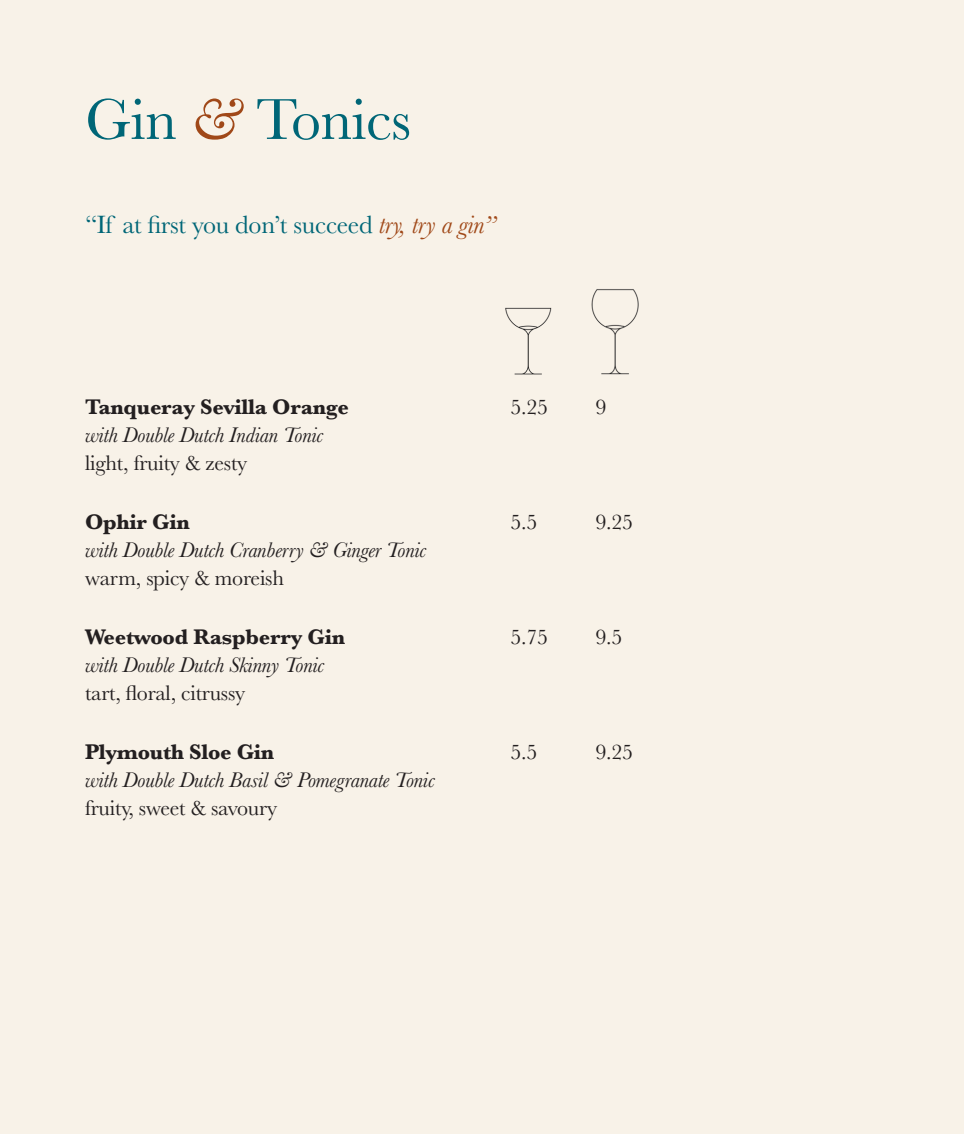
<style>
.page{position:relative;width:964px;height:1134px;background:#f8f2e8}
.page>*{position:absolute;margin:0;border:0;box-sizing:border-box;transform-origin:0 0}
.t1{font:60px "Baskerville";letter-spacing:-.01em;color:#067}
.t2{font:26px "Baskerville";letter-spacing:-.01em;color:#067}
.t3{font:italic 22px/28px "Baskerville";letter-spacing:-.01em;color:#231f20}
.t4{font:700 22px "Baskerville";letter-spacing:-.01em;color:#231f20}
.t5{font:22px "Baskerville";letter-spacing:-.01em;color:#231f20}
.s1{font-style:italic;color:#a04818}
.s2{font-style:normal}
</style>
<div class="page">
<img style="left:505px;top:307px;width:47px;height:68px">
<img style="left:591px;top:289px;width:48px;height:86px">
<p class="t1" style="left:85px;top:81px;width:327px">Gin <span class="s1">&amp;</span> Tonics</p>
<p class="t2" style="left:85px;top:208px;width:413px">“If at first you don’t succeed <span class="s1">try, try a gin”</span></p>
<p class="t4" style="left:85px;top:391px;width:265px">Tanqueray Sevilla Orange</p>
<p class="t5" style="left:510px;top:393px;width:39px">5.25</p>
<p class="t5" style="left:595px;top:393px;width:12px">9</p>
<p class="t3" style="left:85px;top:421px;width:240px">with Double Dutch Indian Tonic <span class="s2">light, fruity &amp; zesty</span></p>
<p class="t4" style="left:85px;top:506px;width:106px">Ophir Gin</p>
<p class="t5" style="left:510px;top:508px;width:29px">5.5</p>
<p class="t5" style="left:595px;top:508px;width:39px">9.25</p>
<p class="t3" style="left:85px;top:536px;width:343px">with Double Dutch Cranberry &amp; Ginger Tonic <span class="s2">warm, spicy &amp; moreish</span></p>
<p class="t4" style="left:85px;top:621px;width:262px">Weetwood Raspberry Gin</p>
<p class="t5" style="left:510px;top:623px;width:39px">5.75</p>
<p class="t5" style="left:595px;top:623px;width:29px">9.5</p>
<p class="t3" style="left:85px;top:651px;width:241px">with Double Dutch Skinny Tonic <span class="s2">tart, floral, citrussy</span></p>
<p class="t4" style="left:85px;top:736px;width:191px">Plymouth Sloe Gin</p>
<p class="t5" style="left:510px;top:738px;width:29px">5.5</p>
<p class="t5" style="left:595px;top:738px;width:39px">9.25</p>
<p class="t3" style="left:85px;top:766px;width:352px">with Double Dutch Basil &amp; Pomegranate Tonic <span class="s2">fruity, sweet &amp; savoury</span></p>
</div>
